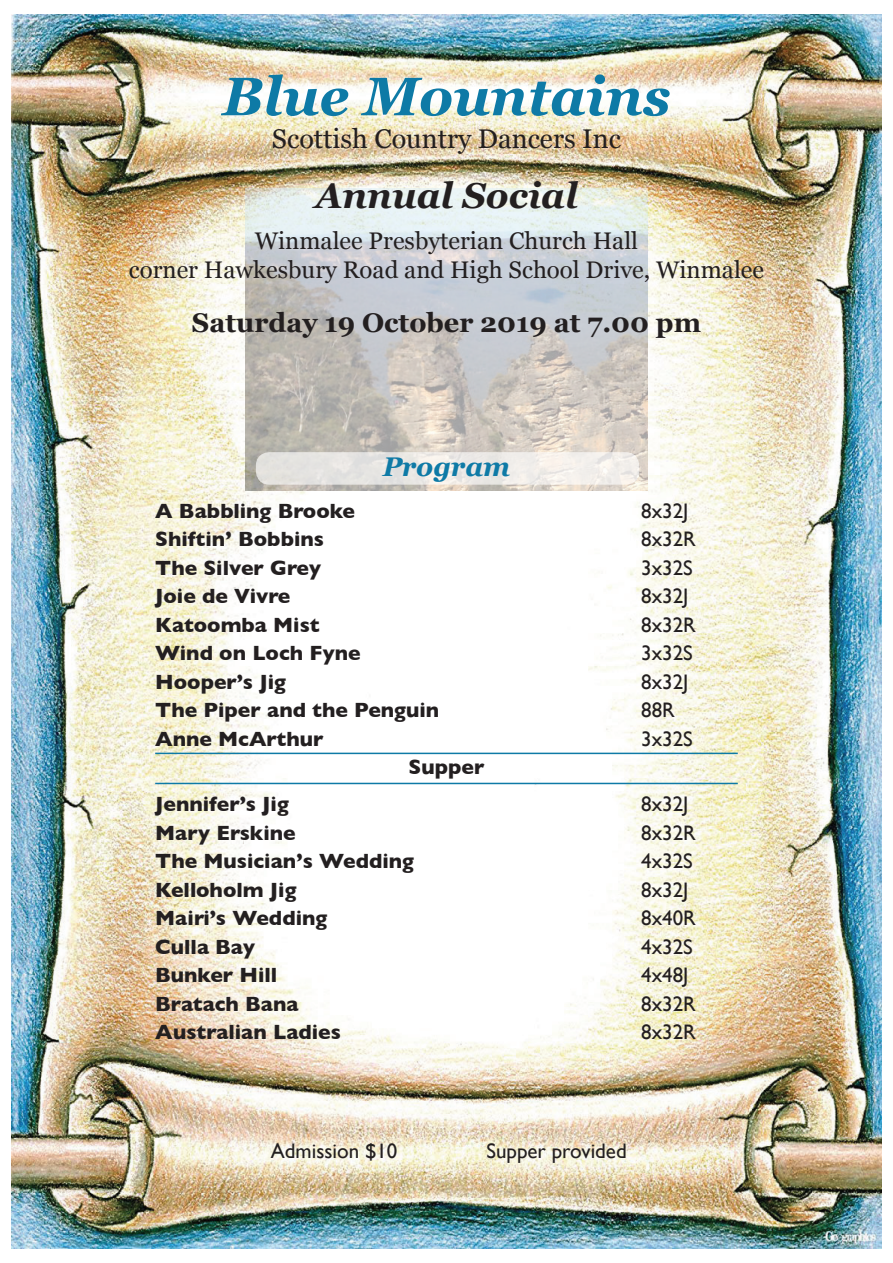
<style>
.page{position:relative;width:893px;height:1263px;background:#fff}
.page>*{position:absolute;margin:0;border:0;box-sizing:border-box;transform-origin:0 0}
.t1{font:italic 700 54px "Georgia";color:#0e7aa6}
.t2{font:italic 700 36px "Georgia";color:#231f20}
.t3{font:700 27px "Georgia";color:#231f20}
.t4{font:27px "Georgia";color:#231f20}
.t5{font:italic 700 27px "Georgia";color:#0e7aa6}
.t6{font:24px/28.8px "Georgia";color:#231f20;text-align:center}
.t7{font:700 21px "Gill Sans";color:#231f20}
.t8{font:21px "Gill Sans";color:#231f20}
</style>
<div class="page">
<img style="left:12px;top:15px;width:869px;height:1233px">
<img style="left:246px;top:189px;width:401px;height:302px">
<svg style="left:256px;top:452px;width:383px;height:33px;background:#ebe8e4"></svg>
<hr style="left:155px;top:753px;width:583px;height:1px;background:#0e7aa6">
<hr style="left:155px;top:783px;width:583px;height:1px;background:#0e7aa6">
<h1 class="t1" style="left:222px;top:56px;width:450px">Blue Mountains</h1>
<p class="t4" style="left:272px;top:119px;width:351px">Scottish Country Dancers Inc</p>
<h2 class="t2" style="left:315px;top:169px;width:264px">Annual Social</h2>
<p class="t6" style="left:129px;top:226px;width:637px">Winmalee Presbyterian Church Hall<br>corner Hawkesbury Road and High School Drive, Winmalee</p>
<p class="t3" style="left:192px;top:302px;width:511px">Saturday 19 October 2019 at 7.00 pm</p>
<p class="t5" style="left:383px;top:447px;width:129px">Program</p>
<p class="t7" style="left:155px;top:494px;width:201px">A Babbling Brooke</p>
<p class="t8" style="left:641px;top:498px;width:49px">8x32J</p>
<p class="t7" style="left:155px;top:522px;width:170px">Shiftin’ Bobbins</p>
<p class="t8" style="left:641px;top:527px;width:56px">8x32R</p>
<p class="t7" style="left:155px;top:551px;width:167px">The Silver Grey</p>
<p class="t8" style="left:641px;top:555px;width:53px">3x32S</p>
<p class="t7" style="left:155px;top:579px;width:137px">Joie de Vivre</p>
<p class="t8" style="left:641px;top:584px;width:49px">8x32J</p>
<p class="t7" style="left:155px;top:608px;width:166px">Katoomba Mist</p>
<p class="t8" style="left:641px;top:612px;width:56px">8x32R</p>
<p class="t7" style="left:155px;top:636px;width:207px">Wind on Loch Fyne</p>
<p class="t8" style="left:641px;top:641px;width:53px">3x32S</p>
<p class="t7" style="left:155px;top:665px;width:132px">Hooper’s Jig</p>
<p class="t8" style="left:641px;top:669px;width:49px">8x32J</p>
<p class="t7" style="left:155px;top:693px;width:285px">The Piper and the Penguin</p>
<p class="t8" style="left:641px;top:698px;width:35px">88R</p>
<p class="t7" style="left:155px;top:722px;width:170px">Anne McArthur</p>
<p class="t8" style="left:641px;top:726px;width:53px">3x32S</p>
<p class="t7" style="left:409px;top:750px;width:77px">Supper</p>
<p class="t7" style="left:155px;top:787px;width:135px">Jennifer’s Jig</p>
<p class="t8" style="left:641px;top:792px;width:49px">8x32J</p>
<p class="t7" style="left:155px;top:816px;width:142px">Mary Erskine</p>
<p class="t8" style="left:641px;top:820px;width:56px">8x32R</p>
<p class="t7" style="left:155px;top:844px;width:260px">The Musician’s Wedding</p>
<p class="t8" style="left:641px;top:849px;width:53px">4x32S</p>
<p class="t7" style="left:155px;top:873px;width:143px">Kelloholm Jig</p>
<p class="t8" style="left:641px;top:877px;width:49px">8x32J</p>
<p class="t7" style="left:155px;top:901px;width:174px">Mairi’s Wedding</p>
<p class="t8" style="left:641px;top:906px;width:56px">8x40R</p>
<p class="t7" style="left:155px;top:930px;width:102px">Culla Bay</p>
<p class="t8" style="left:641px;top:934px;width:53px">4x32S</p>
<p class="t7" style="left:155px;top:958px;width:124px">Bunker Hill</p>
<p class="t8" style="left:641px;top:963px;width:49px">4x48J</p>
<p class="t7" style="left:155px;top:987px;width:145px">Bratach Bana</p>
<p class="t8" style="left:641px;top:991px;width:56px">8x32R</p>
<p class="t7" style="left:155px;top:1015px;width:187px">Australian Ladies</p>
<p class="t8" style="left:641px;top:1020px;width:56px">8x32R</p>
<p class="t8" style="left:271px;top:1139px;width:128px">Admission $10</p>
<p class="t8" style="left:486px;top:1139px;width:142px">Supper provided</p>
</div>
